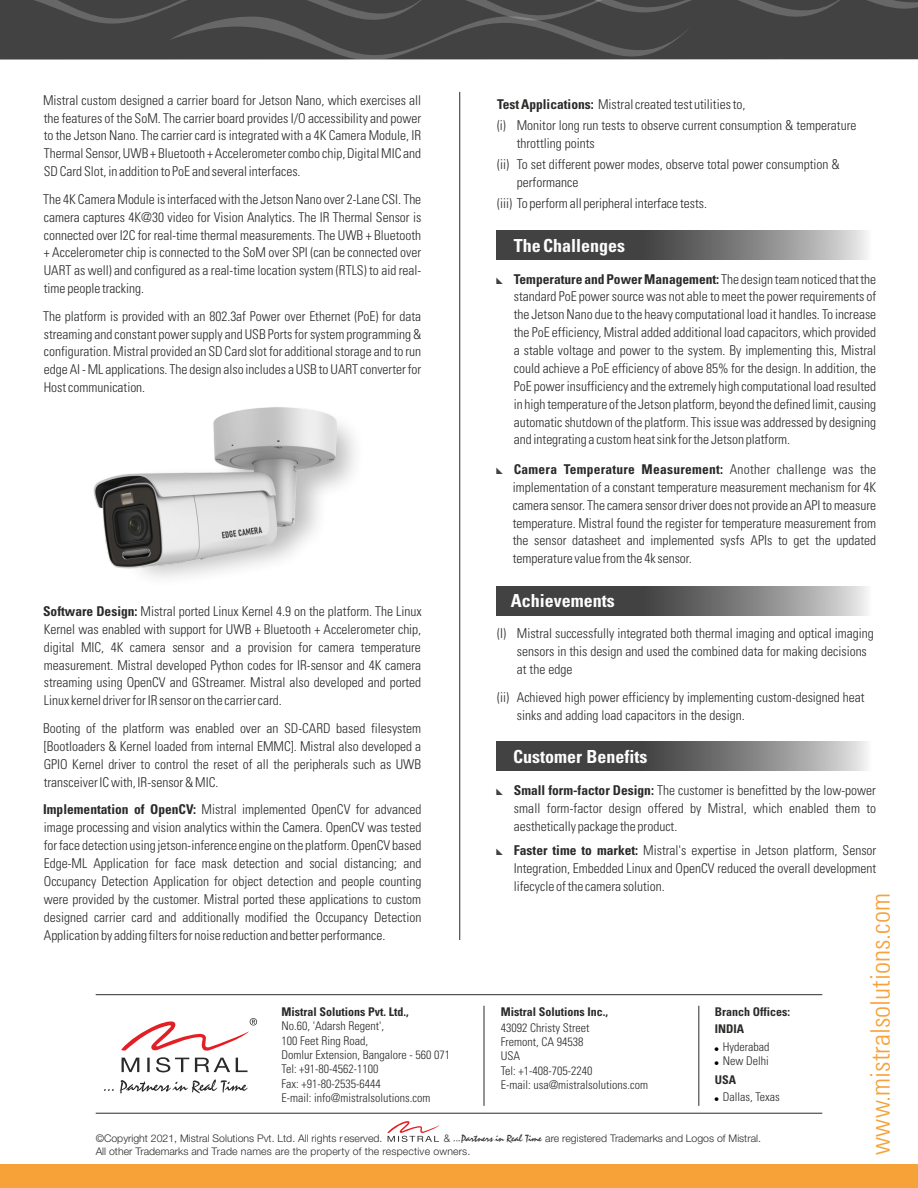
<style>
.page{position:relative;width:918px;height:1188px;background:#fff}
.page>*{position:absolute;margin:0;border:0;box-sizing:border-box;transform-origin:0 0}
.t1{font:300 condensed 27px "Univers 47";color:#f6a239}
.t2{font:700 condensed 18px "Univers 67";color:#fefefe}
.t3{font:300 condensed 13.5px/17.9px "Univers 47";color:#2b2a29;text-align:justify}
.t4{font:700 condensed 13.5px "Univers 67";color:#2b2a29}
.t5{font:700 condensed 13.5px "Univers 67";letter-spacing:.02em;color:#2b2a29}
.t6{font:300 condensed 12px/14.4px "Univers 47";color:#2b2a29}
.t7{font:700 condensed 12px "Univers 67";color:#2b2a29}
.t8{font:300 10.5px/13.2px "Helvetica Neue LT Com";color:#2b2a29}
.s1{font-family:"Univers 67";font-weight:700}
.s2{font-family:"Univers 47";font-weight:300}
.s3{font-family:"Staccato 222 BT";font-weight:400}
</style>
<div class="page">
<hr style="left:459px;top:92px;width:1px;height:848px;background:#2b2a29">
<svg style="left:387px;top:1121px;width:53px;height:21px"></svg>
<div style="left:0;top:1164px;width:918px;height:24px;background:#f6a239"></div>
<svg style="left:497px;top:230px;width:371px;height:30px;background:#6f6e6e"></svg>
<svg style="left:104px;top:1079px;width:144px;height:15px"></svg>
<svg style="left:121px;top:1018px;width:136px;height:54px"></svg>
<hr style="left:484px;top:1006px;width:1px;height:100px;background:#2b2a29">
<hr style="left:96px;top:994px;width:726px;height:1px;background:#2b2a29">
<hr style="left:96px;top:1113px;width:726px;height:1px;background:#2b2a29">
<svg style="left:497px;top:741px;width:371px;height:30px;background:#6f6e6e"></svg>
<svg style="left:497px;top:586px;width:371px;height:30px;background:#6f6e6e"></svg>
<svg style="left:0;top:0;width:918px;height:60px;background:#494848"></svg>
<img style="left:93px;top:406px;width:255px;height:169px">
<hr style="left:698px;top:1006px;width:1px;height:100px;background:#2b2a29">
<p class="t3" style="left:43px;top:92px;width:380px">Mistral custom designed a carrier board for Jetson Nano, which exercises all the features of the SoM. The carrier board provides I/O accessibility and power to the Jetson Nano. The carrier card is integrated with a 4K Camera Module, IR Thermal Sensor, UWB + Bluetooth + Accelerometer combo chip, Digital MIC and SD Card Slot, in addition to PoE and several interfaces.</p>
<p class="t3" style="left:43px;top:191px;width:380px">The 4K Camera Module is interfaced with the Jetson Nano over 2-Lane CSI. The camera captures 4K@30 video for Vision Analytics. The IR Thermal Sensor is connected over I2C for real-time thermal measurements. The UWB + Bluetooth + Accelerometer chip is connected to the SoM over SPI (can be connected over UART as well) and configured as a real-time location system (RTLS) to aid real&shy;time people tracking.</p>
<p class="t3" style="left:43px;top:308px;width:380px">The platform is provided with an 802.3af Power over Ethernet (PoE) for data streaming and constant power supply and USB Ports for system programming &amp; configuration. Mistral provided an SD Card slot for additional storage and to run edge AI - ML applications. The design also includes a USB to UART converter for Host communication.</p>
<p class="t3" style="left:497px;top:97px;width:250px"><span class="s1">Test Applications:</span> Mistral created test utilities to,</p>
<p class="t3" style="left:517px;top:118px;width:341px;text-indent:-20px">(i) Monitor long run tests to observe current consumption &amp; temperature throttling points</p>
<p class="t3" style="left:517px;top:157px;width:324px;text-indent:-20px">(ii) To set different power modes, observe total power consumption &amp; performance</p>
<p class="t3" style="left:497px;top:196px;width:211px">(iii) To perform all peripheral interface tests.</p>
<h2 class="t2" style="left:514px;top:238px;width:113px">The Challenges</h2>
<p class="t4" style="left:514px;top:274px;width:364px">Temperature and Power Management: <span class="s2">The design team noticed that the</span></p>
<p class="t3" style="left:514px;top:289px;width:364px">standard PoE power source was not able to meet the power requirements of the Jetson Nano due to the heavy computational load it handles. To increase the PoE efficiency, Mistral added additional load capacitors, which provided a stable voltage and power to the system. By implementing this, Mistral could achieve a PoE efficiency of above 85% for the design. In addition, the PoE power insufficiency and the extremely high computational load resulted in high temperature of the Jetson platform, beyond the defined limit, causing automatic shutdown of the platform. This issue was addressed by designing and integrating a custom heat sink for the Jetson platform.</p>
<p class="t5" style="left:514px;top:464px;width:364px">Camera Temperature Measurement: <span class="s2">Another challenge was the</span></p>
<p class="t3" style="left:513px;top:480px;width:365px">implementation of a constant temperature measurement mechanism for 4K camera sensor. The camera sensor driver does not provide an API to measure temperature. Mistral found the register for temperature measurement from the sensor datasheet and implemented sysfs APIs to get the updated temperature value from the 4k sensor.</p>
<h2 class="t2" style="left:511px;top:594px;width:105px">Achievements</h2>
<p class="t3" style="left:43px;top:604px;width:380px"><span class="s1">Software Design:</span> Mistral ported Linux Kernel 4.9 on the platform. The Linux Kernel was enabled with support for UWB + Bluetooth + Accelerometer chip, digital MIC, 4K camera sensor and a provision for camera temperature measurement. Mistral developed Python codes for IR-sensor and 4K camera streaming using OpenCV and GStreamer. Mistral also developed and ported Linux kernel driver for IR sensor on the carrier card.</p>
<p class="t3" style="left:517px;top:626px;width:358px;text-align:left;text-indent:-20px">(I) Mistral successfully integrated both thermal imaging and optical imaging sensors in this design and used the combined data for making decisions at the edge</p>
<p class="t3" style="left:517px;top:689px;width:349px;text-indent:-20px">(ii) Achieved high power efficiency by implementing custom-designed heat sinks and adding load capacitors in the design.</p>
<h2 class="t2" style="left:513px;top:750px;width:136px">Customer Benefits</h2>
<p class="t3" style="left:43px;top:721px;width:380px">Booting of the platform was enabled over an SD-CARD based filesystem [Bootloaders &amp; Kernel loaded from internal EMMC]. Mistral also developed a GPIO Kernel driver to control the reset of all the peripherals such as UWB transceiver IC with, IR-sensor &amp; MIC.</p>
<p class="t3" style="left:514px;top:783px;width:364px"><span class="s1">Small form-factor Design:</span> The customer is benefitted by the low-power small form-factor design offered by Mistral, which enabled them to aesthetically package the product.</p>
<p class="t3" style="left:43px;top:802px;width:380px"><span class="s1">Implementation of OpenCV:</span> Mistral implemented OpenCV for advanced image processing and vision analytics within the Camera. OpenCV was tested for face detection using jetson-inference engine on the platform. OpenCV based Edge-ML Application for face mask detection and social distancing; and Occupancy Detection Application for object detection and people counting were provided by the customer. Mistral ported these applications to custom designed carrier card and additionally modified the Occupancy Detection Application by adding filters for noise reduction and better performance.</p>
<p class="t3" style="left:514px;top:843px;width:364px"><span class="s1">Faster time to market:</span> Mistral's expertise in Jetson platform, Sensor Integration, Embedded Linux and OpenCV reduced the overall development lifecycle of the camera solution.</p>
<h1 class="t1" style="left:870px;top:1155px;width:263px;rotate:-90deg">www.mistralsolutions.com</h1>
<p class="t7" style="left:715px;top:1007px;width:77px">Branch Offices:</p>
<p class="t6" style="left:723px;top:1040px;width:48px">Hyderabad<br>New Delhi</p>
<p class="t7" style="left:501px;top:1007px;width:109px">Mistral Solutions Inc.,</p>
<p class="t6" style="left:501px;top:1021px;width:93px">43092 Christy Street<br>Fremont, CA 94538<br>USA<br>Tel: +1-408-705-2240</p>
<p class="t7" style="left:282px;top:1007px;width:129px">Mistral Solutions Pvt. Ltd.,</p>
<p class="t6" style="left:282px;top:1020px;width:170px">No.60, 'Adarsh Regent',<br>100 Feet Ring Road,<br>Domlur Extension, Bangalore - 560 071<br>Tel: +91-80-4562-1100<br>Fax: +91-80-2535-6444<br>E-mail: info@mistralsolutions.com</p>
<p class="t7" style="left:715px;top:1024px;width:31px">INDIA</p>
<p class="t7" style="left:715px;top:1075px;width:23px">USA</p>
<p class="t6" style="left:723px;top:1091px;width:59px">Dallas, Texas</p>
<p class="t6" style="left:501px;top:1079px;width:149px">E-mail: usa@mistralsolutions.com</p>
<p class="t8" style="left:96px;top:1133px;width:667px;text-indent:348px">&amp; <span class="s3">...Partners in Real Time</span> are registered Trademarks and Logos of Mistral.<br>All other Trademarks and Trade names are the property of the respective owners.</p>
<p class="t8" style="left:96px;top:1133px;width:288px">©Copyright 2021, Mistral Solutions Pvt. Ltd. All rights reserved.</p>
</div>
